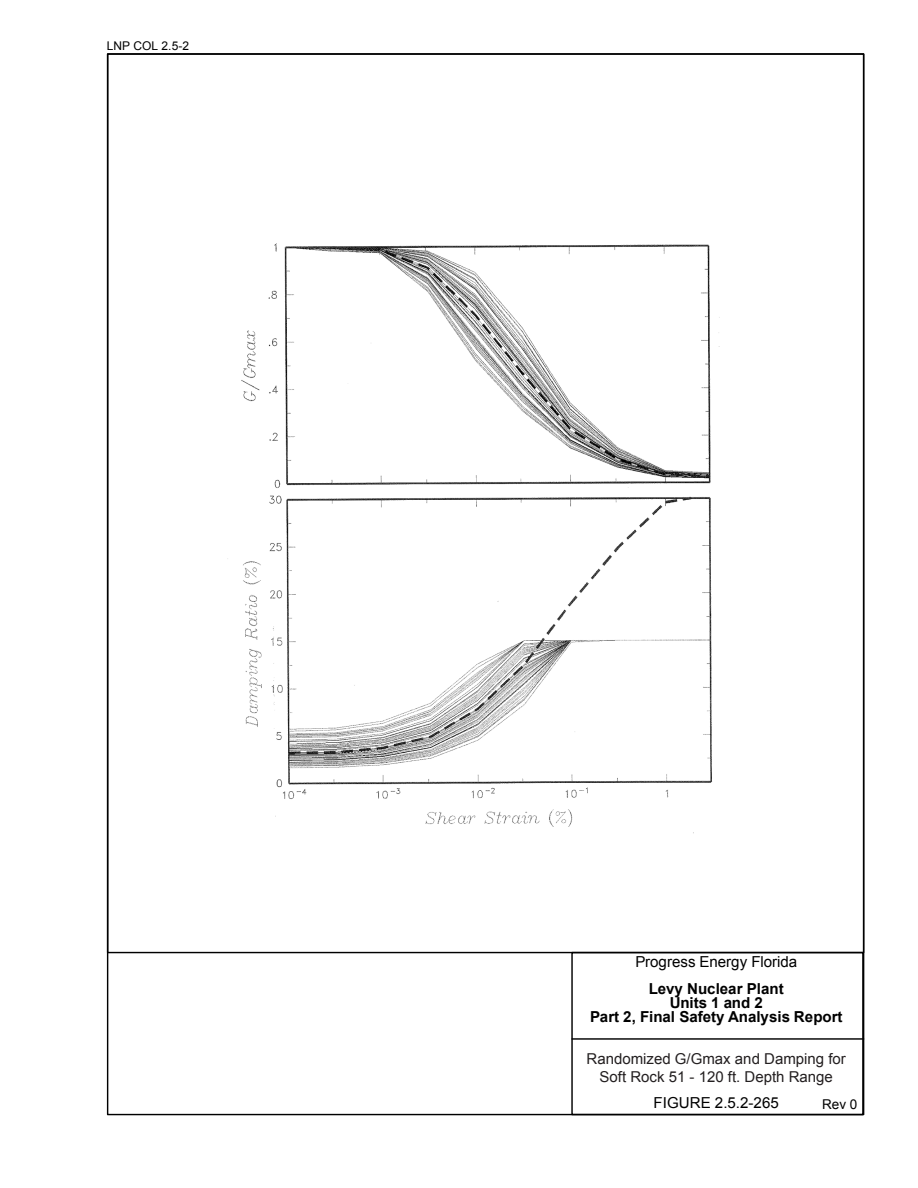
<style>
.page{position:relative;width:918px;height:1188px;background:#fff}
.page>*{position:absolute;margin:0;border:0;box-sizing:border-box;transform-origin:0 0}
.t1{font:700 15.15px/14.4px "Arial";color:#000;text-align:center}
.t2{font:15.15px "Arial";color:#000}
.t3{font:15px/18px "Arial";color:#231f20;text-align:center}
.t4{font:13.5px "Arial";color:#000}
.t5{font:12px "Arial";color:#000}
</style>
<div class="page">
<div style="left:571px;top:952px;width:293px;height:163px;border:1px solid #000"></div>
<hr style="left:572px;top:1038px;width:292px;height:2px;background:#000">
<img style="left:227px;top:243px;width:493px;height:591px">
<p class="t5" style="left:107px;top:38px;width:84px">LNP COL 2.5-2</p>
<p class="t2" style="left:635px;top:952px;width:163px">Progress Energy Florida</p>
<p class="t1" style="left:590px;top:982px;width:254px">Levy Nuclear Plant<br>Units 1 and 2<br>Part 2, Final Safety Analysis Report</p>
<p class="t3" style="left:587px;top:1050px;width:261px">Randomized G/Gmax and Damping for<br>Soft Rock 51 - 120 ft. Depth Range</p>
<p class="t2" style="left:654px;top:1093px;width:127px">FIGURE 2.5.2-265</p>
<p class="t4" style="left:822px;top:1096px;width:37px">Rev 0</p>
</div>
